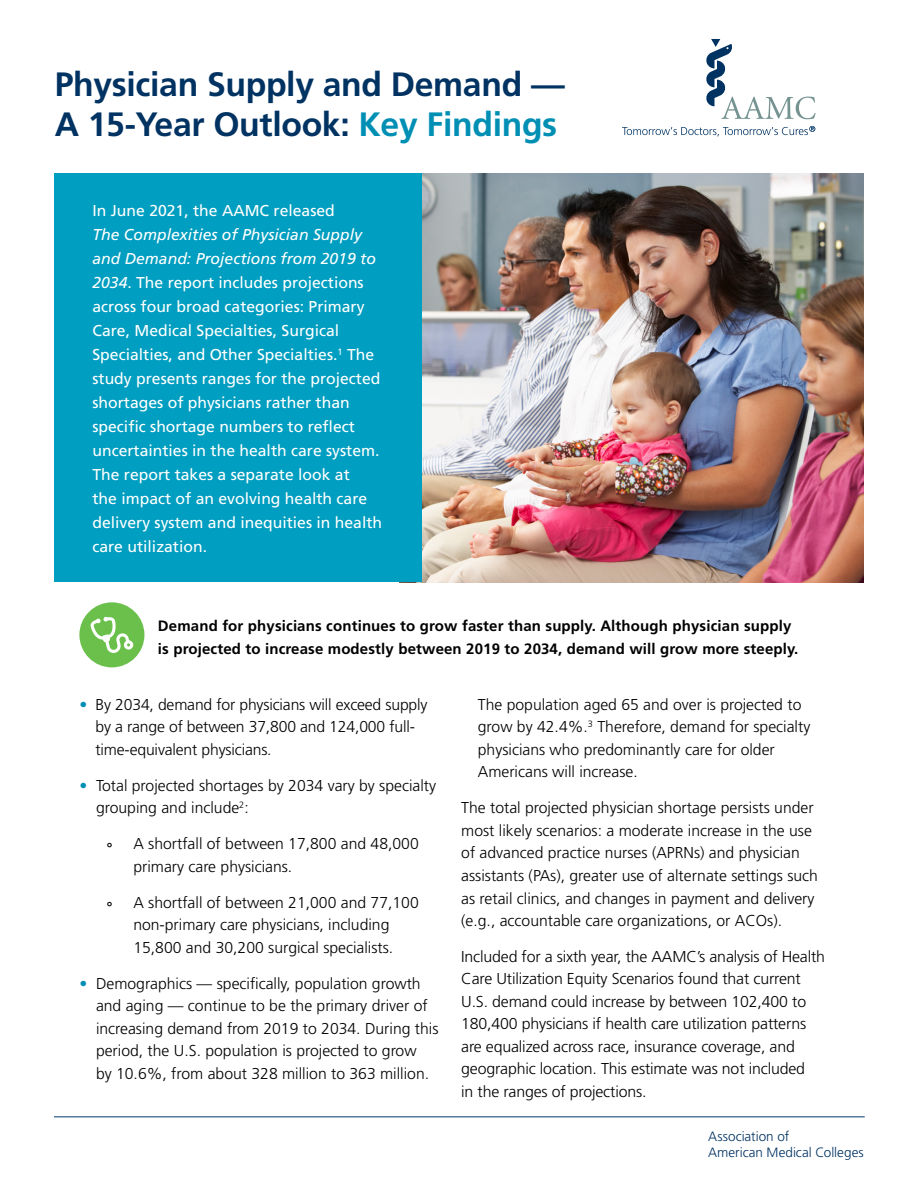
<style>
.page{position:relative;width:918px;height:1188px;background:#fff}
.page>*{position:absolute;margin:0;border:0;box-sizing:border-box;transform-origin:0 0}
.t1{font:700 33.75px/40.5px "Frutiger";letter-spacing:-.01em;color:#003262}
.t2{font:300 15.75px/22.5px "Frutiger";color:#000}
.t3{font:15.75px/24px "Frutiger";color:#fff}
.t4{font:15.75px "Frutiger";color:#000}
.t5{font:700 15px/22.5px "Frutiger";letter-spacing:.01em;color:#000}
.t6{font:300 13.5px/16.2px "Frutiger";color:#003262}
.s1{color:#008fb4}
.s2{font-style:italic}
</style>
<div class="page">
<img style="left:422px;top:174px;width:442px;height:408px">
<div style="left:54px;top:174px;width:368px;height:408px;background:#009ec0"></div>
<div style="left:79px;top:602px;width:65px;height:65px;background:#6ac04b;border-radius:50%"></div>
<svg style="left:91px;top:617px;width:43px;height:36px"></svg>
<svg style="left:706px;top:39px;width:110px;height:80px"></svg>
<svg style="left:622px;top:126px;width:193px;height:10px"></svg>
<hr style="left:54px;top:1117px;width:811px;height:1px;background:#003a70">
<h1 class="t1" style="left:55px;top:64px;width:512px">Physician Supply and Demand —<br>A 15-Year Outlook: <span class="s1">Key Findings</span></h1>
<p class="t3" style="left:92px;top:199px;width:244px">In June 2021, the AAMC released</p>
<p class="t3" style="left:92px;top:223px;width:291px"><span class="s2">The Complexities of Physician Supply and Demand: Projections from 2019 to 2034</span>. The report includes projections across four broad categories: Primary Care, Medical Specialties, Surgical Specialties, and Other Specialties.<sup>1</sup> The study presents ranges for the projected shortages of physicians rather than specific shortage numbers to reflect uncertainties in the health care system.<br>The report takes a separate look at<br>the impact of an evolving health care delivery system and inequities in health care utilization.</p>
<p class="t5" style="left:158px;top:615px;width:642px">Demand for physicians continues to grow faster than supply. Although physician supply is projected to increase modestly between 2019 to 2034, demand will grow more steeply.</p>
<p class="t2" style="left:96px;top:694px;width:334px;text-indent:-16px"><span class="s1">•</span> By 2034, demand for physicians will exceed supply by a range of between 37,800 and 124,000 full&shy;time-equivalent physicians.</p>
<p class="t2" style="left:96px;top:775px;width:342px;text-indent:-17px"><span class="s1">•</span> Total projected shortages by 2034 vary by specialty grouping and include<sup>2</sup>:</p>
<p class="t4" style="left:106px;top:840px;width:8px">°</p>
<p class="t2" style="left:133px;top:833px;width:287px">A shortfall of between 17,800 and 48,000 primary care physicians.</p>
<p class="t4" style="left:106px;top:898px;width:8px">°</p>
<p class="t2" style="left:133px;top:891px;width:287px">A shortfall of between 21,000 and 77,100 non-primary care physicians, including<br>15,800 and 30,200 surgical specialists.</p>
<p class="t2" style="left:96px;top:973px;width:344px;text-indent:-17px"><span class="s1">•</span> Demographics — specifically, population growth and aging — continue to be the primary driver of increasing demand from 2019 to 2034. During this period, the U.S. population is projected to grow<br>by 10.6%, from about 328 million to 363 million.</p>
<p class="t2" style="left:478px;top:694px;width:334px">The population aged 65 and over is projected to grow by 42.4%.<sup>3</sup> Therefore, demand for specialty physicians who predominantly care for older Americans will increase.</p>
<p class="t2" style="left:461px;top:797px;width:358px">The total projected physician shortage persists under most likely scenarios: a moderate increase in the use of advanced practice nurses (APRNs) and physician assistants (PAs), greater use of alternate settings such as retail clinics, and changes in payment and delivery (e.g., accountable care organizations, or ACOs).</p>
<p class="t2" style="left:461px;top:946px;width:365px">Included for a sixth year, the AAMC’s analysis of Health Care Utilization Equity Scenarios found that current U.S. demand could increase by between 102,400 to 180,400 physicians if health care utilization patterns are equalized across race, insurance coverage, and geographic location. This estimate was not included<br>in the ranges of projections.</p>
<p class="t6" style="left:708px;top:1128px;width:157px">Association of<br>American Medical Colleges</p>
</div>
